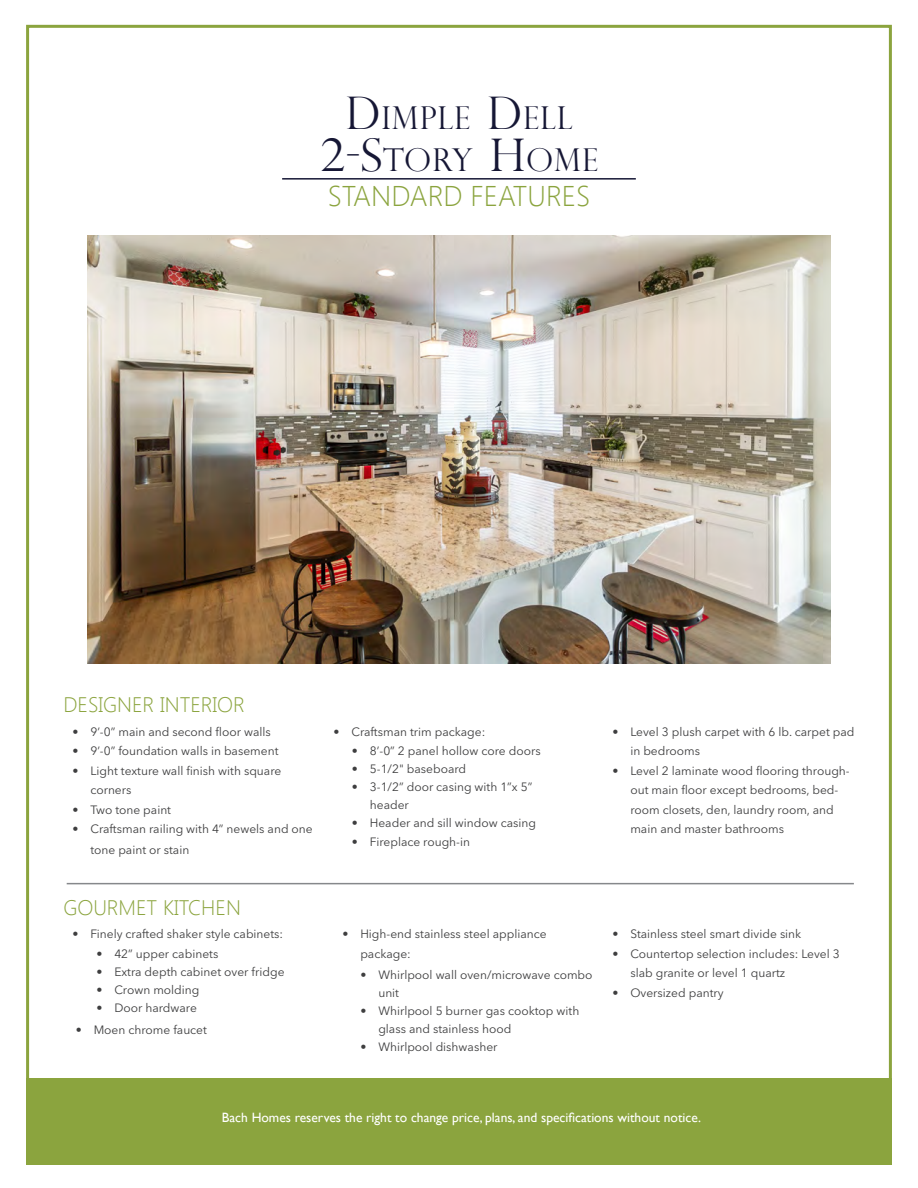
<style>
.page{position:relative;width:918px;height:1188px;background:#fff}
.page>*{position:absolute;margin:0;border:0;box-sizing:border-box;transform-origin:0 0}
.t1{font:300 31.5px "Perpetua Titling";letter-spacing:.03em;color:#161735}
.t2{font:300 28.5px "Segoe UI";color:#8ba43e}
.t3{font:300 21px "Segoe UI";color:#8ba43e}
.t4{font:13.5px "Gill Sans";color:#fff}
.t5{font:12px/19.5px "Avenir Next LT Pro";color:#3e3e3f}
.s1{font-size:45px}
</style>
<div class="page">
<hr style="left:67px;top:883px;width:787px;height:1px;background:#86888b">
<hr style="left:282px;top:178px;width:354px;height:2px;background:#161735">
<div style="left:26px;top:1078px;width:866px;height:87px;background:#8ba43e"></div>
<img style="left:87px;top:235px;width:744px;height:429px">
<p class="t1" style="left:345px;top:99px;width:229px"><span class="s1">D</span>IMPLE <span class="s1">D</span>ELL</p>
<p class="t1" style="left:320px;top:141px;width:280px"><span class="s1">2-S</span>TORY <span class="s1">H</span>OME</p>
<p class="t2" style="left:328px;top:177px;width:264px">STANDARD FEATURES</p>
<p class="t3" style="left:63px;top:690px;width:183px">DESIGNER INTERIOR</p>
<p class="t5" style="left:72px;top:722px;width:200px">• 9’-0” main and second floor walls</p>
<p class="t5" style="left:72px;top:741px;width:208px">• 9’-0” foundation walls in basement</p>
<p class="t5" style="left:90px;top:761px;width:192px;text-indent:-18px">• Light texture wall finish with square corners</p>
<p class="t5" style="left:72px;top:800px;width:100px">• Two tone paint</p>
<p class="t5" style="left:90px;top:819px;width:224px;line-height:21px;text-indent:-18px">• Craftsman railing with 4” newels and one tone paint or stain</p>
<p class="t3" style="left:63px;top:893px;width:179px">GOURMET KITCHEN</p>
<p class="t5" style="left:72px;top:924px;width:212px">• Finely crafted shaker style cabinets:</p>
<p class="t5" style="left:96px;top:945px;width:123px">• 42” upper cabinets</p>
<p class="t5" style="left:96px;top:963px;width:190px">• Extra depth cabinet over fridge</p>
<p class="t5" style="left:96px;top:981px;width:105px">• Crown molding</p>
<p class="t5" style="left:96px;top:999px;width:102px">• Door hardware</p>
<p class="t5" style="left:76px;top:1020px;width:133px">• Moen chrome faucet</p>
<p class="t5" style="left:333px;top:722px;width:153px">• Craftsman trim package:</p>
<p class="t5" style="left:352px;top:741px;width:190px">• 8’-0” 2 panel hollow core doors</p>
<p class="t5" style="left:352px;top:759px;width:116px">• 5-1/2" baseboard</p>
<p class="t5" style="left:370px;top:778px;width:164px;line-height:18px;text-indent:-18px">• 3-1/2” door casing with 1”x 5” header</p>
<p class="t5" style="left:352px;top:813px;width:186px">• Header and sill window casing</p>
<p class="t5" style="left:352px;top:832px;width:120px">• Fireplace rough-in</p>
<p class="t5" style="left:630px;top:722px;width:226px;text-indent:-18px">• Level 3 plush carpet with 6 lb. carpet pad in bedrooms</p>
<p class="t5" style="left:630px;top:761px;width:221px;text-indent:-18px">• Level 2 laminate wood flooring through&shy;out main floor except bedrooms, bed&shy;room closets, den, laundry room, and main and master bathrooms</p>
<p class="t5" style="left:360px;top:924px;width:188px;text-indent:-18px">• High-end stainless steel appliance package:</p>
<p class="t5" style="left:378px;top:965px;width:216px;line-height:18px;text-indent:-18px">• Whirlpool wall oven/microwave combo unit</p>
<p class="t5" style="left:378px;top:1001px;width:202px;line-height:18px;text-indent:-18px">• Whirlpool 5 burner gas cooktop with glass and stainless hood</p>
<p class="t5" style="left:360px;top:1037px;width:139px">• Whirlpool dishwasher</p>
<p class="t5" style="left:612px;top:924px;width:191px">• Stainless steel smart divide sink</p>
<p class="t5" style="left:630px;top:944px;width:211px;text-indent:-18px">• Countertop selection includes: Level 3 slab granite or level 1 quartz</p>
<p class="t5" style="left:612px;top:983px;width:113px">• Oversized pantry</p>
<p class="t4" style="left:222px;top:1109px;width:481px">Bach Homes reserves the right to change price, plans, and specifications without notice.</p>
</div>
